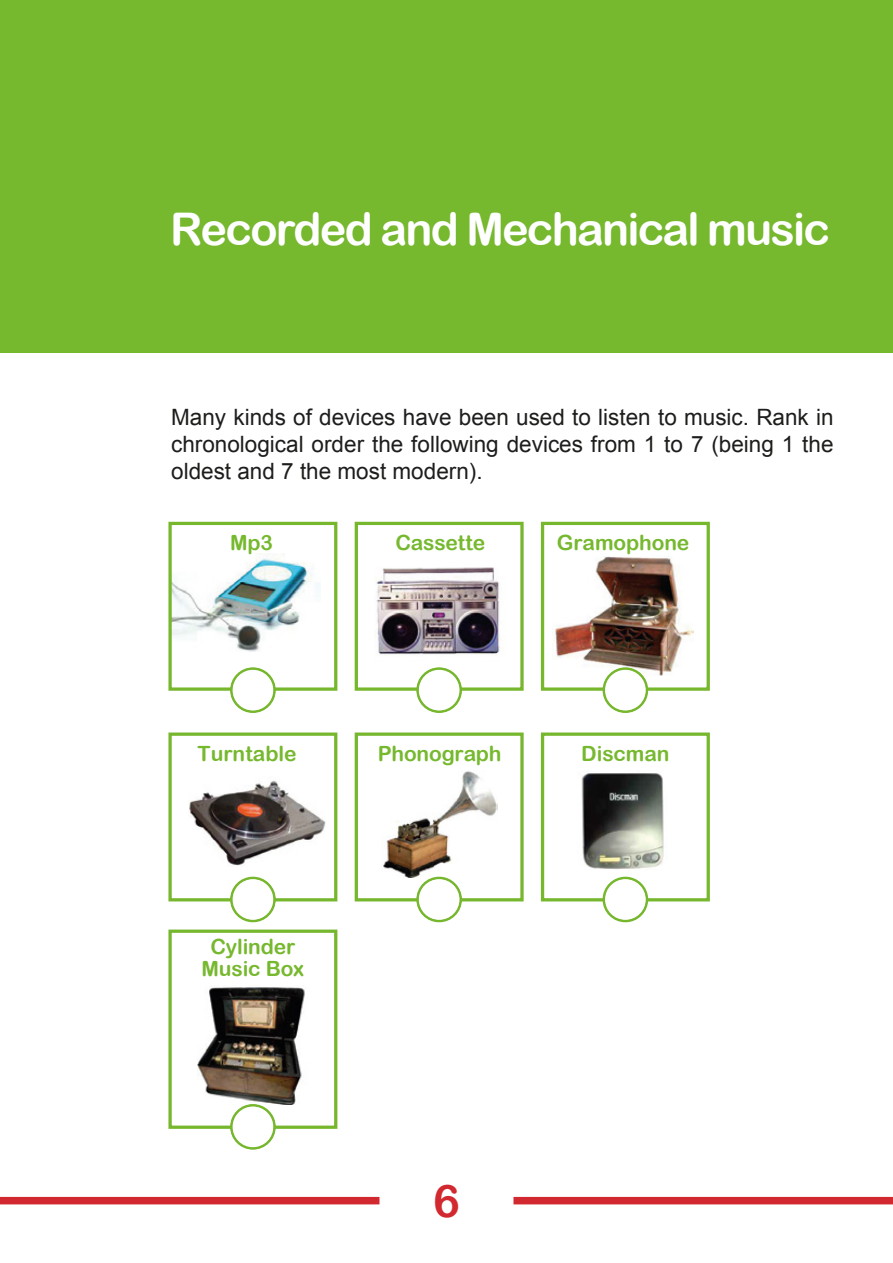
<style>
.page{position:relative;width:893px;height:1263px;background:#fff}
.page>*{position:absolute;margin:0;border:0;box-sizing:border-box;transform-origin:0 0}
.t1{font:45px "Arial Rounded MT Bold";letter-spacing:-.04em;color:#fff}
.t2{font:45px "Arial Rounded MT Bold";color:#d2282f}
.t3{font:22.5px/27px "Arial";color:#1d1d1b;text-align:justify}
.t4{font:21px/22.2px "Arial Rounded MT Bold";letter-spacing:-.005em;color:#76b82e;text-align:center}
</style>
<div class="page">
<div style="left:0;top:0;width:893px;height:353px;background:#76b82e"></div>
<div style="left:513px;top:1197px;width:380px;height:7px;background:#d2282f"></div>
<div style="left:0;top:1197px;width:379px;height:7px;background:#d2282f"></div>
<img style="left:198px;top:985px;width:107px;height:120px">
<img style="left:172px;top:553px;width:149px;height:99px">
<div style="left:168px;top:522px;width:169px;height:169px;border:3px solid #76b72d"></div>
<img style="left:375px;top:567px;width:125px;height:88px">
<div style="left:355px;top:522px;width:169px;height:169px;border:3px solid #76b72d"></div>
<img style="left:553px;top:557px;width:141px;height:119px">
<div style="left:541px;top:522px;width:169px;height:169px;border:3px solid #76b72d"></div>
<img style="left:189px;top:780px;width:137px;height:86px">
<div style="left:168px;top:732px;width:169px;height:169px;border:3px solid #76b72d"></div>
<svg style="left:354px;top:732px;width:356px;height:171px"></svg>
<div style="left:231px;top:668px;width:44px;height:44px;background:#fff;border:2px solid #76b72d;border-radius:50%"></div>
<div style="left:230px;top:667px;width:46px;height:46px;border:2px solid #76b72d;border-radius:50%"></div>
<div style="left:417px;top:668px;width:44px;height:44px;background:#fff;border:2px solid #76b72d;border-radius:50%"></div>
<div style="left:416px;top:667px;width:46px;height:46px;border:2px solid #76b72d;border-radius:50%"></div>
<div style="left:603px;top:668px;width:45px;height:44px;background:#fff;border:2px solid #76b72d;border-radius:50%"></div>
<div style="left:603px;top:667px;width:45px;height:46px;border:2px solid #76b72d;border-radius:50%"></div>
<div style="left:231px;top:877px;width:44px;height:45px;background:#fff;border:2px solid #76b72d;border-radius:50%"></div>
<div style="left:230px;top:877px;width:46px;height:45px;border:2px solid #76b72d;border-radius:50%"></div>
<div style="left:417px;top:877px;width:44px;height:45px;background:#fff;border:2px solid #76b72d;border-radius:50%"></div>
<div style="left:416px;top:877px;width:46px;height:45px;border:2px solid #76b72d;border-radius:50%"></div>
<div style="left:603px;top:877px;width:45px;height:45px;background:#fff;border:2px solid #76b72d;border-radius:50%"></div>
<div style="left:603px;top:877px;width:45px;height:45px;border:2px solid #76b72d;border-radius:50%"></div>
<div style="left:168px;top:929px;width:169px;height:200px;border:3px solid #76b72d"></div>
<div style="left:231px;top:1104px;width:44px;height:45px;background:#fff;border:2px solid #76b72d;border-radius:50%"></div>
<div style="left:230px;top:1104px;width:46px;height:45px;border:2px solid #76b72d;border-radius:50%"></div>
<h1 class="t1" style="left:170px;top:203px;width:662px">Recorded and Mechanical music</h1>
<p class="t3" style="left:171px;top:403px;width:664px">Many kinds of devices have been used to listen to music. Rank in chronological order the following devices from 1 to 7 (being 1 the oldest and 7 the most modern).</p>
<p class="t4" style="left:230px;top:531px;width:44px">Mp3</p>
<p class="t4" style="left:395px;top:531px;width:92px">Cassette</p>
<p class="t4" style="left:557px;top:531px;width:134px">Gramophone</p>
<p class="t4" style="left:378px;top:742px;width:125px">Phonograph</p>
<p class="t4" style="left:198px;top:742px;width:101px">Turntable</p>
<p class="t4" style="left:581px;top:742px;width:90px">Discman</p>
<p class="t4" style="left:202px;top:935px;width:104px">Cylinder<br>Music Box</p>
<h1 class="t2" style="left:433px;top:1174px;width:28px">6</h1>
</div>
